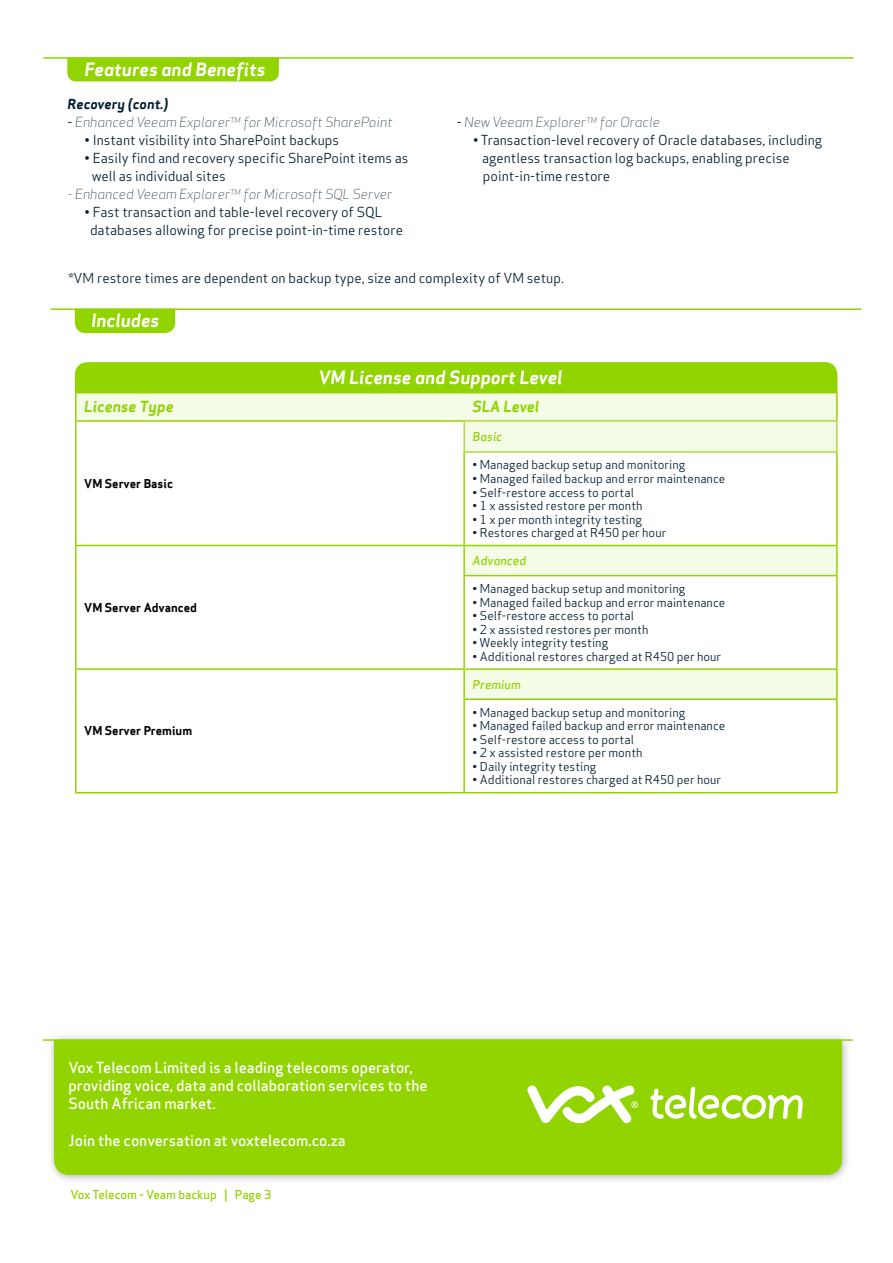
<style>
.page{position:relative;width:893px;height:1263px;background:#fff}
.page>*{position:absolute;margin:0;border:0;box-sizing:border-box;transform-origin:0 0}
.t1{font:italic 700 18px "Apex Sans";color:#fff}
.t2{font:500 15px/18px "Apex Sans";color:#fff}
.t3{font:italic 700 15px "Apex Sans";letter-spacing:.005em;color:#91d400}
.t4{font:italic 700 15px "Apex Sans";color:#92d400}
.t5{font:13.5px/18px "Apex Sans";color:#031e2f}
.t6{font:italic 300 13.5px "Apex Sans";color:#031e2f}
.t7{font:italic 700 13.5px "Apex Sans";letter-spacing:.005em;color:#031e2f}
.t8{font:12px "Apex Sans";color:#031e2f}
.t9{font:700 12px "Apex Sans";color:#000}
.t10{font:500 12px "Apex Sans";color:#92d400}
.t11{font:italic 500 12px "Apex Sans";color:#92d400}
.s1{font-weight:400;font-style:normal}
</style>
<div class="page">
<img style="left:50px;top:1036px;width:798px;height:145px">
<div style="left:54px;top:1041px;width:788px;height:134px;background:#91d400"></div>
<hr style="left:44px;top:1039px;width:808px;height:2px;background:#91d400">
<svg style="left:525px;top:1082px;width:113px;height:44px"></svg>
<svg style="left:649px;top:1086px;width:155px;height:34px"></svg>
<div style="left:67px;top:59px;width:212px;height:22px;background:#92d400"></div>
<hr style="left:44px;top:57px;width:809px;height:2px;background:#92d400">
<div style="left:75px;top:310px;width:100px;height:23px;background:#92d400"></div>
<hr style="left:51px;top:308px;width:810px;height:2px;background:#92d400">
<svg style="left:77px;top:393px;width:759px;height:305px"></svg>
<div style="left:76px;top:421px;width:388px;height:31px;background:#fff"></div>
<hr style="left:463px;top:452px;width:2px;height:93px;background:#91d400">
<hr style="left:836px;top:452px;width:2px;height:93px;background:#91d400">
<hr style="left:75px;top:576px;width:2px;height:92px;background:#91d400">
<hr style="left:463px;top:576px;width:2px;height:92px;background:#91d400">
<hr style="left:465px;top:545px;width:373px;height:1px;background:#91d400">
<hr style="left:463px;top:575px;width:375px;height:1px;background:#91d400">
<hr style="left:836px;top:546px;width:2px;height:29px;background:#91d400">
<hr style="left:836px;top:576px;width:2px;height:92px;background:#91d400">
<hr style="left:75px;top:670px;width:2px;height:29px;background:#91d400">
<hr style="left:75px;top:699px;width:2px;height:93px;background:#91d400">
<hr style="left:75px;top:668px;width:389px;height:2px;background:#91d400">
<hr style="left:463px;top:670px;width:2px;height:28px;background:#91d400">
<hr style="left:463px;top:700px;width:2px;height:92px;background:#91d400">
<hr style="left:464px;top:668px;width:374px;height:2px;background:#91d400">
<hr style="left:463px;top:698px;width:375px;height:2px;background:#91d400">
<hr style="left:836px;top:670px;width:2px;height:28px;background:#91d400">
<hr style="left:836px;top:700px;width:2px;height:92px;background:#91d400">
<hr style="left:75px;top:792px;width:389px;height:1px;background:#91d400">
<hr style="left:464px;top:792px;width:374px;height:1px;background:#91d400">
<hr style="left:75px;top:422px;width:2px;height:30px;background:#92d400">
<hr style="left:836px;top:421px;width:1px;height:30px;background:#92d400">
<hr style="left:464px;top:451px;width:373px;height:1px;background:#92d400">
<hr style="left:464px;top:392px;width:374px;height:1px;background:#92d400">
<hr style="left:836px;top:393px;width:2px;height:27px;background:#92d400">
<hr style="left:75px;top:452px;width:2px;height:93px;background:#92d400">
<hr style="left:464px;top:421px;width:1px;height:30px;background:#92d400">
<hr style="left:75px;top:393px;width:2px;height:27px;background:#92d400">
<hr style="left:75px;top:420px;width:389px;height:2px;background:#92d400">
<hr style="left:464px;top:420px;width:373px;height:1px;background:#92d400">
<hr style="left:75px;top:545px;width:390px;height:1px;background:#92d400">
<hr style="left:75px;top:546px;width:2px;height:30px;background:#92d400">
<hr style="left:463px;top:546px;width:2px;height:29px;background:#92d400">
<div style="left:75px;top:362px;width:762px;height:31px;background:#91d400"></div>
<h1 class="t1" style="left:84px;top:58px;width:183px">Features and Benefits</h1>
<p class="t7" style="left:68px;top:95px;width:102px">Recovery (cont.)</p>
<p class="t6" style="left:68px;top:113px;width:327px"><span class="s1">-</span> Enhanced Veeam Explorer<sup>TM</sup> for Microsoft SharePoint</p>
<p class="t5" style="left:85px;top:130px;width:256px">• Instant visibility into SharePoint backups</p>
<p class="t5" style="left:92px;top:148px;width:318px;text-indent:-7px">• Easily find and recovery specific SharePoint items as well as individual sites</p>
<p class="t6" style="left:68px;top:185px;width:326px">- Enhanced Veeam Explorer<sup>TM</sup> for Microsoft SQL Server</p>
<p class="t5" style="left:90px;top:202px;width:314px;text-indent:-5px">• Fast transaction and table-level recovery of SQL databases allowing for precise point-in-time restore</p>
<p class="t6" style="left:457px;top:113px;width:205px"><span class="s1">-</span> New Veeam Explorer<sup>TM</sup> for Oracle</p>
<p class="t5" style="left:482px;top:130px;width:342px;text-indent:-9px">• Transaction-level recovery of Oracle databases, including agentless transaction log backups, enabling precise point-in-time restore</p>
<p class="t5" style="left:68px;top:268px;width:497px">*VM restore times are dependent on backup type, size and complexity of VM setup.</p>
<h1 class="t1" style="left:91px;top:309px;width:70px">Includes</h1>
<h1 class="t1" style="left:318px;top:366px;width:246px">VM License and Support Level</h1>
<p class="t3" style="left:84px;top:397px;width:91px">License Type</p>
<p class="t4" style="left:473px;top:397px;width:68px">SLA Level</p>
<p class="t11" style="left:473px;top:426px;width:31px">Basic</p>
<p class="t9" style="left:84px;top:476px;width:90px">VM Server Basic</p>
<p class="t8" style="left:473px;top:455px;width:214px">• Managed backup setup and monitoring</p>
<p class="t8" style="left:473px;top:469px;width:254px">• Managed failed backup and error maintenance</p>
<p class="t8" style="left:473px;top:482px;width:163px">• Self-restore access to portal</p>
<p class="t8" style="left:473px;top:496px;width:171px">• 1 x assisted restore per month</p>
<p class="t8" style="left:473px;top:509px;width:171px">• 1 x per month integrity testing</p>
<p class="t8" style="left:473px;top:523px;width:195px">• Restores charged at R450 per hour</p>
<p class="t11" style="left:473px;top:550px;width:55px">Advanced</p>
<p class="t9" style="left:84px;top:600px;width:114px">VM Server Advanced</p>
<p class="t9" style="left:84px;top:723px;width:109px">VM Server Premium</p>
<p class="t8" style="left:473px;top:579px;width:214px">• Managed backup setup and monitoring</p>
<p class="t8" style="left:473px;top:592px;width:254px">• Managed failed backup and error maintenance</p>
<p class="t8" style="left:473px;top:606px;width:163px">• Self-restore access to portal</p>
<p class="t8" style="left:473px;top:619px;width:177px">• 2 x assisted restores per month</p>
<p class="t8" style="left:473px;top:633px;width:137px">• Weekly integrity testing</p>
<p class="t8" style="left:473px;top:646px;width:250px">• Additional restores charged at R450 per hour</p>
<p class="t11" style="left:473px;top:674px;width:50px">Premium</p>
<p class="t8" style="left:473px;top:702px;width:214px">• Managed backup setup and monitoring</p>
<p class="t8" style="left:473px;top:716px;width:254px">• Managed failed backup and error maintenance</p>
<p class="t8" style="left:473px;top:729px;width:163px">• Self-restore access to portal</p>
<p class="t8" style="left:473px;top:743px;width:171px">• 2 x assisted restore per month</p>
<p class="t8" style="left:473px;top:756px;width:125px">• Daily integrity testing</p>
<p class="t8" style="left:473px;top:770px;width:250px">• Additional restores charged at R450 per hour</p>
<p class="t2" style="left:68px;top:1056px;width:361px">Vox Telecom Limited is a leading telecoms operator, providing voice, data and collaboration services to the<br>South African market.</p>
<p class="t2" style="left:68px;top:1129px;width:279px">Join the conversation at voxtelecom.co.za</p>
<p class="t10" style="left:71px;top:1184px;width:202px">Vox Telecom - Veam backup | Page 3</p>
</div>
